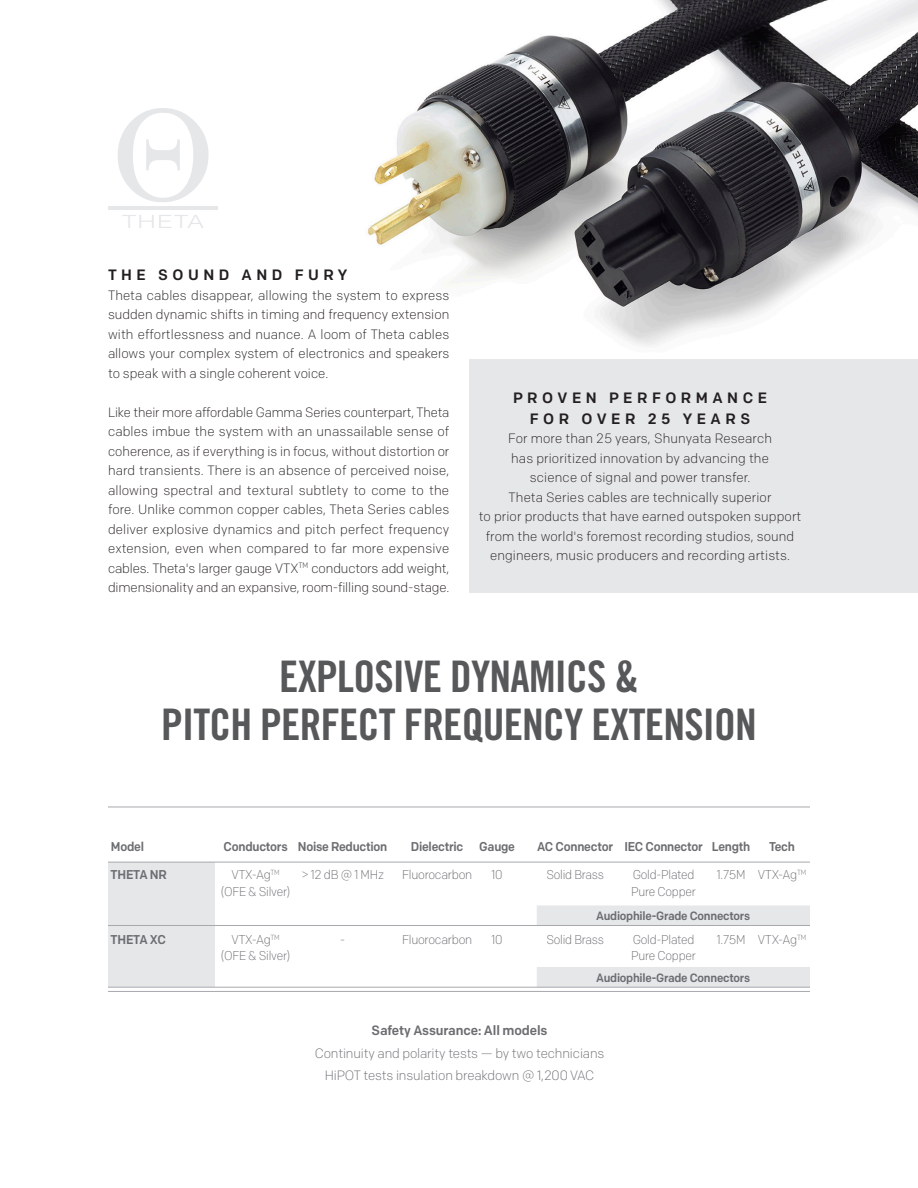
<style>
.page{position:relative;width:918px;height:1188px;background:#fff}
.page>*{position:absolute;margin:0;border:0;box-sizing:border-box;transform-origin:0 0}
.t1{font:43.5px "Trade Gothic LT Std Bd Cn 20";letter-spacing:-.02em;color:#57585a}
.t2{font:300 18.3px "Helvetica";letter-spacing:.05em;color:#e6e7e9;scale:1.4 1}
.t3{font:500 15px "Colfax";letter-spacing:.3em;color:#231f20}
.t4{font:300 13.5px/19.5px "Colfax";letter-spacing:.01em;color:#231f20;text-align:justify}
.t5{font:300 13.5px/19.5px "Colfax";letter-spacing:.01em;color:#231f20;text-align:justify;scale:.95 1}
.t6{font:300 13.5px "Colfax";letter-spacing:-.01em;color:#6c6d70}
.t7{font:500 13.5px "Colfax";letter-spacing:-.01em;color:#6c6d70}
.t8{font:300 12.75px "Colfax";letter-spacing:-.02em;color:#6c6d70;scale:.93 1}
.t9{font:500 12.75px "Colfax";letter-spacing:-.02em;color:#6c6d70;scale:.94 1}
.t10{font:300 12.75px "Colfax";letter-spacing:-.02em;color:#6c6d70;scale:.95 1}
.t11{font:500 12.75px "Colfax";letter-spacing:-.02em;color:#6c6d70;scale:.95 1}
.t12{font:500 12px "Colfax";letter-spacing:-.02em;color:#6c6d70;scale:.95 1}
</style>
<div class="page">
<div style="left:469px;top:345px;width:449px;height:248px;background:#e6e7e9"></div>
<img style="left:367px;top:0;width:551px;height:359px">
<hr style="left:108px;top:207px;width:110px;height:3px;background:#e6e7e9">
<svg style="left:118px;top:108px;width:91px;height:94px"></svg>
<div style="left:108px;top:862px;width:106px;height:125px;background:#e6e7e9"></div>
<div style="left:537px;top:967px;width:273px;height:20px;background:#e6e7e9"></div>
<div style="left:537px;top:905px;width:273px;height:20px;background:#e6e7e9"></div>
<hr style="left:108px;top:925px;width:702px;height:1px;background:#a8a9ad">
<hr style="left:108px;top:862px;width:702px;height:1px;background:#a8a9ad">
<hr style="left:108px;top:807px;width:702px;height:1px;background:#a8a9ad">
<hr style="left:108px;top:987px;width:702px;height:1px;background:#a8a9ad">
<hr style="left:108px;top:991px;width:702px;height:1px;background:#a8a9ad">
<p class="t2" style="left:122px;top:206px;width:60px">THETA</p>
<p class="t3" style="left:108px;top:266px;width:241px">THE SOUND AND FURY</p>
<p class="t4" style="left:108px;top:285px;width:343px">Theta cables disappear, allowing the system to express sudden dynamic shifts in timing and frequency extension with effortlessness and nuance. A loom of Theta cables allows your complex system of electronics and speakers to speak with a single coherent voice.</p>
<p class="t5" style="left:108px;top:402px;width:361px">Like their more affordable Gamma Series counterpart, Theta cables imbue the system with an unassailable sense of coherence, as if everything is in focus, without distortion or hard transients. There is an absence of perceived noise, allowing spectral and textural subtlety to come to the fore. Unlike common copper cables, Theta Series cables deliver explosive dynamics and pitch perfect frequency extension, even when compared to far more expensive cables. Theta's larger gauge VTX<sup>TM</sup> conductors add weight, dimensionality and an expansive, room-filling sound-stage.</p>
<p class="t3" style="left:513px;top:388px;width:256px">PROVEN PERFORMANCE</p>
<p class="t3" style="left:530px;top:409px;width:222px">FOR OVER 25 YEARS</p>
<p class="t4" style="left:479px;top:429px;width:324px;text-align:center">For more than 25 years, Shunyata Research<br>has prioritized innovation by advancing the<br>science of signal and power transfer.<br>Theta Series cables are technically superior<br>to prior products that have earned outspoken support from the world's foremost recording studios, sound engineers, music producers and recording artists.</p>
<p class="t1" style="left:279px;top:650px;width:361px">EXPLOSIVE DYNAMICS &amp;</p>
<p class="t1" style="left:161px;top:698px;width:597px">PITCH PERFECT FREQUENCY EXTENSION</p>
<p class="t9" style="left:111px;top:838px;width:37px">Model</p>
<p class="t9" style="left:224px;top:838px;width:176px">Conductors Noise Reduction</p>
<p class="t9" style="left:411px;top:838px;width:112px">Dielectric Gauge</p>
<p class="t9" style="left:537px;top:838px;width:228px">AC Connector IEC Connector Length</p>
<p class="t9" style="left:769px;top:838px;width:29px">Tech</p>
<p class="t11" style="left:111px;top:867px;width:61px">THETA NR</p>
<p class="t10" style="left:231px;top:867px;width:52px">VTX-Ag<sup>TM</sup></p>
<p class="t10" style="left:301px;top:867px;width:88px">&gt; 12 dB @ 1 MHz</p>
<p class="t10" style="left:402px;top:867px;width:76px">Fluorocarbon</p>
<p class="t8" style="left:492px;top:867px;width:13px">10</p>
<p class="t8" style="left:546px;top:867px;width:64px">Solid Brass</p>
<p class="t8" style="left:633px;top:867px;width:68px">Gold-Plated</p>
<p class="t10" style="left:717px;top:867px;width:96px">1.75M VTX-Ag<sup>TM</sup></p>
<p class="t8" style="left:221px;top:884px;width:76px">(OFE &amp; Silver)</p>
<p class="t8" style="left:631px;top:884px;width:71px">Pure Copper</p>
<p class="t11" style="left:111px;top:931px;width:60px">THETA XC</p>
<p class="t10" style="left:231px;top:932px;width:52px">VTX-Ag<sup>TM</sup></p>
<p class="t10" style="left:340px;top:932px;width:7px">-</p>
<p class="t10" style="left:402px;top:932px;width:76px">Fluorocarbon</p>
<p class="t8" style="left:492px;top:932px;width:13px">10</p>
<p class="t8" style="left:546px;top:932px;width:64px">Solid Brass</p>
<p class="t8" style="left:633px;top:932px;width:68px">Gold-Plated</p>
<p class="t10" style="left:717px;top:932px;width:96px">1.75M VTX-Ag<sup>TM</sup></p>
<p class="t8" style="left:221px;top:948px;width:76px">(OFE &amp; Silver)</p>
<p class="t8" style="left:631px;top:948px;width:71px">Pure Copper</p>
<p class="t12" style="left:596px;top:970px;width:164px">Audiophile-Grade Connectors</p>
<p class="t12" style="left:596px;top:909px;width:164px">Audiophile-Grade Connectors</p>
<p class="t7" style="left:372px;top:1022px;width:177px">Safety Assurance: All models</p>
<p class="t6" style="left:315px;top:1045px;width:291px">Continuity and polarity tests — by two technicians</p>
<p class="t6" style="left:325px;top:1067px;width:271px">HiPOT tests insulation breakdown @ 1,200 VAC</p>
</div>
